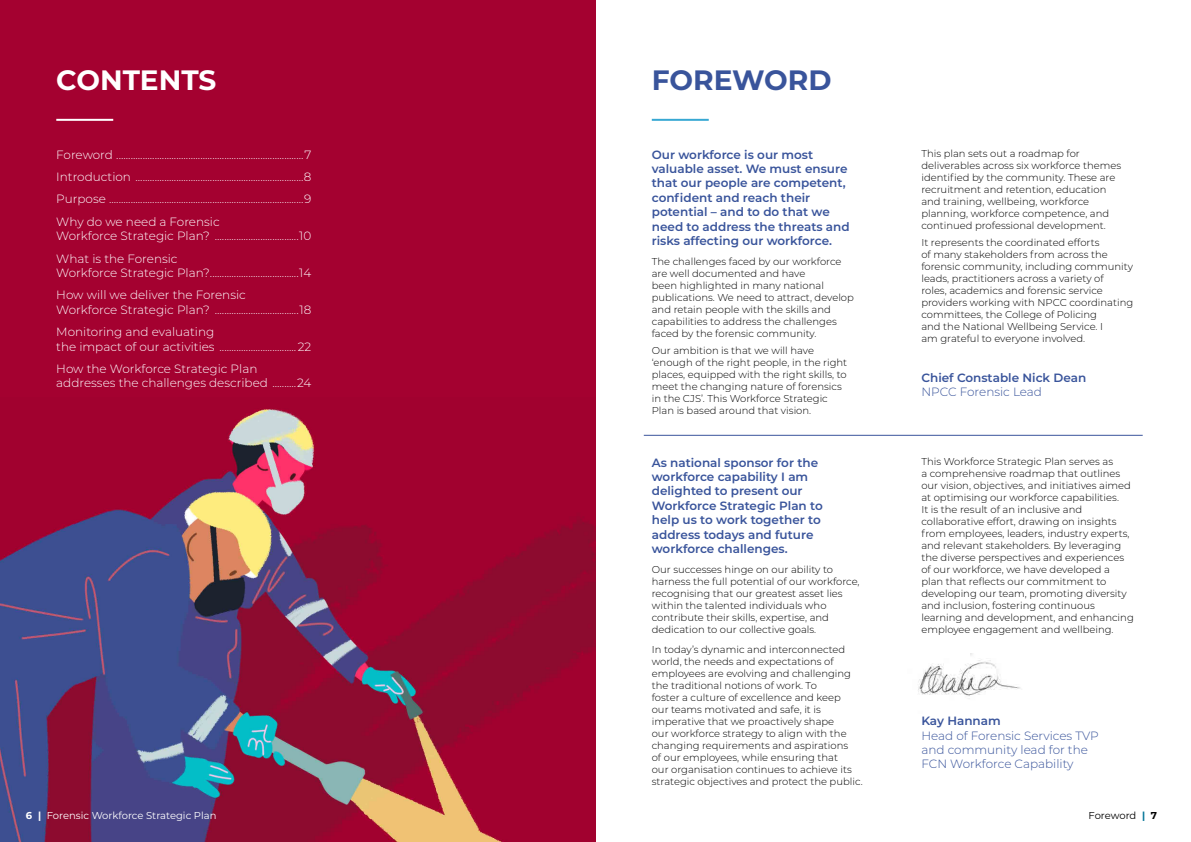
<style>
.page{position:relative;width:1191px;height:842px;background:#fff}
.page>*{position:absolute;margin:0;border:0;box-sizing:border-box;transform-origin:0 0}
.t1{font:700 28px "Montserrat";color:#fff}
.t2{font:700 28px "Montserrat";color:#39549b}
.t3{font:300 12px/22.4px "Montserrat";color:#fff}
.t4{font:600 12px/14.4px "Montserrat";color:#39549b}
.t5{font:300 12px/14.4px "Montserrat";color:#39549b}
.t6{font:300 10px/12px "Montserrat";color:#000}
.t7{font:10px "Montserrat";color:#fff}
.t8{font:10px "Montserrat";letter-spacing:-.015em;color:#000}
.s1{font-weight:700}
.s2{font-weight:700;color:#007396}
</style>
<div class="page">
<div style="left:0;top:0;width:595px;height:842px;background:#a40130"></div>
<img style="left:0;top:408px;width:595px;height:434px">
<hr style="left:56px;top:119px;width:57px;height:2px;background:#fff">
<hr style="left:652px;top:119px;width:56px;height:2px;background:#38a8d3">
<img style="left:918px;top:653px;width:102px;height:46px">
<hr style="left:644px;top:435px;width:498px;height:1px;background:#39549b">
<h1 class="t1" style="left:56px;top:60px;width:162px">CONTENTS</h1>
<h1 class="t2" style="left:652px;top:60px;width:181px">FOREWORD</h1>
<p class="t3" style="left:56px;top:143px;width:257px;text-align:justify">Foreword ..............................................................................7<br>Introduction ......................................................................8<br>Purpose .................................................................................9<br>Why do we need a Forensic</p>
<p class="t3" style="left:56px;top:224px;width:257px">Workforce Strategic Plan? ...................................10<br>What is the Forensic</p>
<p class="t3" style="left:56px;top:261px;width:256px">Workforce Strategic Plan?.....................................14<br>How will we deliver the Forensic</p>
<p class="t3" style="left:56px;top:298px;width:256px">Workforce Strategic Plan? ...................................18<br>Monitoring and evaluating</p>
<p class="t3" style="left:56px;top:335px;width:257px">the impact of our activities ................................22<br>How the Workforce Strategic Plan</p>
<p class="t3" style="left:56px;top:372px;width:257px">addresses the challenges described ..........24</p>
<p class="t4" style="left:652px;top:147px;width:199px">Our workforce is our most valuable asset. We must ensure that our people are competent, confident and reach their potential – and to do that we need to address the threats and risks affecting our workforce.</p>
<p class="t6" style="left:652px;top:255px;width:204px">The challenges faced by our workforce are well documented and have<br>been highlighted in many national publications. We need to attract, develop and retain people with the skills and capabilities to address the challenges faced by the forensic community.</p>
<p class="t6" style="left:652px;top:344px;width:197px">Our ambition is that we will have ‘enough of the right people, in the right places, equipped with the right skills, to meet the changing nature of forensics in the CJS’. This Workforce Strategic Plan is based around that vision.</p>
<p class="t4" style="left:652px;top:455px;width:172px">As national sponsor for the workforce capability I am delighted to present our<br>Workforce Strategic Plan to help us to work together to address todays and future workforce challenges.</p>
<p class="t6" style="left:652px;top:563px;width:209px">Our successes hinge on our ability to harness the full potential of our workforce, recognising that our greatest asset lies within the talented individuals who contribute their skills, expertise, and dedication to our collective goals.</p>
<p class="t6" style="left:652px;top:643px;width:212px">In today’s dynamic and interconnected world, the needs and expectations of employees are evolving and challenging the traditional notions of work. To<br>foster a culture of excellence and keep<br>our teams motivated and safe, it is imperative that we proactively shape<br>our workforce strategy to align with the changing requirements and aspirations<br>of our employees, while ensuring that<br>our organisation continues to achieve its strategic objectives and protect the public.</p>
<p class="t6" style="left:921px;top:147px;width:201px">This plan sets out a roadmap for deliverables across six workforce themes identified by the community. These are recruitment and retention, education and training, wellbeing, workforce planning, workforce competence, and continued professional development.</p>
<p class="t6" style="left:921px;top:236px;width:213px">It represents the coordinated efforts<br>of many stakeholders from across the forensic community, including community leads, practitioners across a variety of<br>roles, academics and forensic service providers working with NPCC coordinating committees, the College of Policing<br>and the National Wellbeing Service. I<br>am grateful to everyone involved.</p>
<p class="t4" style="left:921px;top:370px;width:166px">Chief Constable Nick Dean</p>
<p class="t5" style="left:921px;top:384px;width:122px">NPCC Forensic Lead</p>
<p class="t6" style="left:921px;top:455px;width:214px">This Workforce Strategic Plan serves as<br>a comprehensive roadmap that outlines our vision, objectives, and initiatives aimed at optimising our workforce capabilities.<br>It is the result of an inclusive and collaborative effort, drawing on insights from employees, leaders, industry experts, and relevant stakeholders. By leveraging the diverse perspectives and experiences of our workforce, we have developed a plan that reflects our commitment to developing our team, promoting diversity and inclusion, fostering continuous learning and development, and enhancing employee engagement and wellbeing.</p>
<p class="t4" style="left:921px;top:713px;width:81px">Kay Hannam</p>
<p class="t5" style="left:921px;top:728px;width:179px">Head of Forensic Services TVP and community lead for the<br>FCN Workforce Capability</p>
<p class="t7" style="left:26px;top:808px;width:192px"><span class="s1">6 |</span> Forensic Workforce Strategic Plan</p>
<p class="t8" style="left:1088px;top:808px;width:70px">Foreword <span class="s2">|</span> <span class="s1">7</span></p>
</div>
